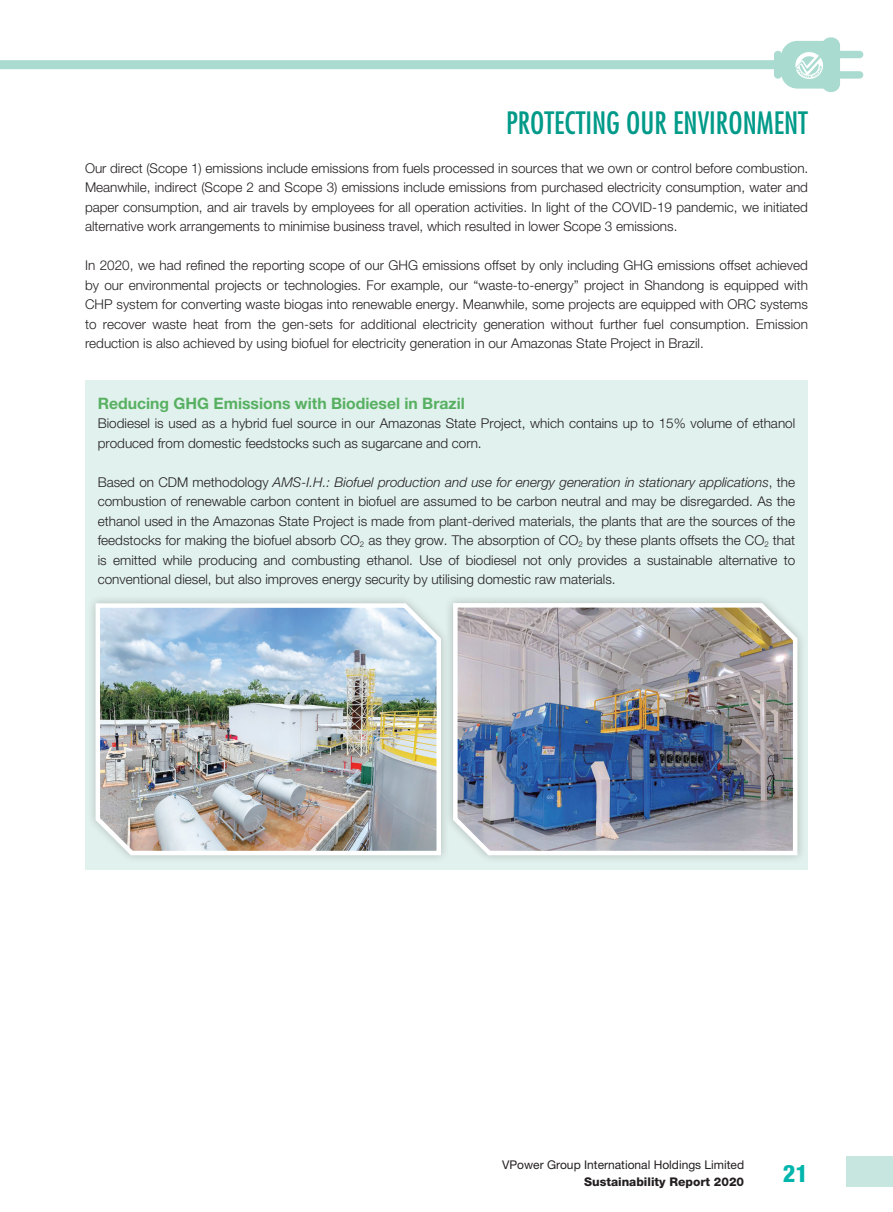
<style>
.page{position:relative;width:893px;height:1212px;background:#fff}
.page>*{position:absolute;margin:0;border:0;box-sizing:border-box;transform-origin:0 0}
.t1{font:condensed 30px "Futura Std";color:#009a89}
.t2{font:800 condensed 24px "Helvetica Neue LT Std";color:#00b5ac}
._02_H2{font:700 15.75px "Helvetica Neue LT Std";color:#57b061}
._00_Body_Text{font:300 13.5px/19.5px "Helvetica Neue LT Std";color:#231f20;text-align:justify}
.t3{font:12px "Helvetica Neue LT Std";color:#231f20}
.t4{font:800 12px "Helvetica Neue LT Std";color:#231f20}
.s1{font-style:italic}
</style>
<div class="page">
<div style="left:846px;top:1156px;width:47px;height:31px;background:#c7e6df"></div>
<div style="left:0;top:60px;width:808px;height:9px;background:#a9dbd0"></div>
<div style="left:830px;top:71px;width:33px;height:8px;background:#a9dbd0;border-radius:4px"></div>
<div style="left:830px;top:51px;width:33px;height:7px;background:#a9dbd0;border-radius:4px"></div>
<div style="left:822px;top:37px;width:18px;height:55px;background:#a9dbd0;border-radius:8px"></div>
<div style="left:774px;top:51px;width:8px;height:28px;background:#a9dbd0;border-radius:4px"></div>
<svg style="left:781px;top:41px;width:43px;height:48px"></svg>
<div style="left:85px;top:380px;width:723px;height:490px;background:#e1f1ed"></div>
<div style="left:86px;top:594px;width:364px;height:270px;background:#dcece8"></div>
<img style="left:93px;top:601px;width:350px;height:256px">
<div style="left:444px;top:594px;width:362px;height:270px;background:#dae9e5"></div>
<img style="left:451px;top:601px;width:349px;height:256px">
<h1 class="t1" style="left:506px;top:105px;width:303px">PROTECTING OUR ENVIRONMENT</h1>
<p class="_00_Body_Text" style="left:85px;top:158px;width:725px">Our direct (Scope 1) emissions include emissions from fuels processed in sources that we own or control before combustion.<br>Meanwhile, indirect (Scope 2 and Scope 3) emissions include emissions from purchased electricity consumption, water and paper consumption, and air travels by employees for all operation activities. In light of the COVID-19 pandemic, we initiated alternative work arrangements to minimise business travel, which resulted in lower Scope 3 emissions.</p>
<p class="_00_Body_Text" style="left:85px;top:255px;width:724px">In 2020, we had refined the reporting scope of our GHG emissions offset by only including GHG emissions offset achieved by our environmental projects or technologies. For example, our “waste-to-energy” project in Shandong is equipped with CHP system for converting waste biogas into renewable energy. Meanwhile, some projects are equipped with ORC systems to recover waste heat from the gen-sets for additional electricity generation without further fuel consumption. Emission reduction is also achieved by using biofuel for electricity generation in our Amazonas State Project in Brazil.</p>
<p class="_02_H2" style="left:98px;top:393px;width:369px">Reducing GHG Emissions with Biodiesel in Brazil</p>
<p class="_00_Body_Text" style="left:98px;top:413px;width:699px">Biodiesel is used as a hybrid fuel source in our Amazonas State Project, which contains up to 15% volume of ethanol produced from domestic feedstocks such as sugarcane and corn.</p>
<p class="_00_Body_Text" style="left:98px;top:472px;width:699px">Based on CDM methodology <span class="s1">AMS-I.H.: Biofuel production and use for energy generation in stationary applications</span>, the combustion of renewable carbon content in biofuel are assumed to be carbon neutral and may be disregarded. As the ethanol used in the Amazonas State Project is made from plant-derived materials, the plants that are the sources of the feedstocks for making the biofuel absorb CO<sub>2</sub> as they grow. The absorption of CO<sub>2</sub> by these plants offsets the CO<sub>2</sub> that is emitted while producing and combusting ethanol. Use of biodiesel not only provides a sustainable alternative to conventional diesel, but also improves energy security by utilising domestic raw materials.</p>
<p class="t3" style="left:502px;top:1158px;width:244px">VPower Group International Holdings Limited</p>
<p class="t4" style="left:584px;top:1174px;width:162px">Sustainability Report 2020</p>
<h2 class="t2" style="left:783px;top:1158px;width:26px">21</h2>
</div>
